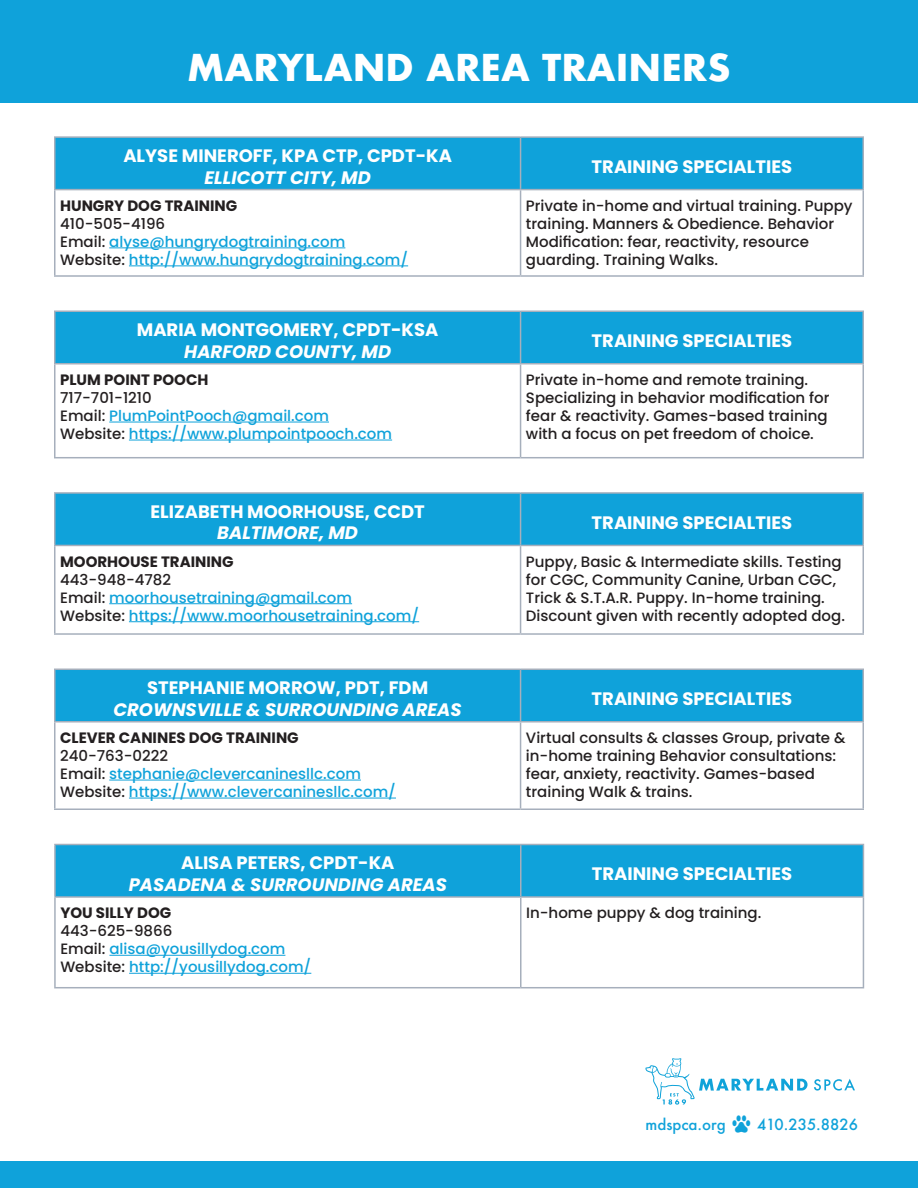
<style>
.page{position:relative;width:918px;height:1188px;background:#fff}
.page>*{position:absolute;margin:0;border:0;box-sizing:border-box;transform-origin:0 0}
.t1{font:700 36px "Futura";color:#fff}
.t2{font:700 18px "Poppins";color:#fff}
.t3{font:italic 700 18px "Poppins";color:#fff}
.t4{font:500 15px/18px "Poppins";color:#231f20}
.t5{font:500 15px "Poppins";color:#0fa2da}
.t6{font:700 15px "Poppins";color:#231f20}
.t7{font:500 15px "Futura";color:#0fa2da}
.s1{color:#231f20}
</style>
<div class="page">
<div style="left:0;top:0;width:918px;height:103px;background:#0fa2da"></div>
<div style="left:0;top:1161px;width:918px;height:27px;background:#0fa2da"></div>
<svg style="left:814px;top:1079px;width:41px;height:12px"></svg>
<svg style="left:645px;top:1058px;width:163px;height:47px"></svg>
<div style="left:56px;top:138px;width:806px;height:51px;background:#0fa2da"></div>
<svg style="left:56px;top:190px;width:806px;height:85px"></svg>
<hr style="left:54px;top:136px;width:467px;height:2px;background:#a6afbc">
<hr style="left:54px;top:138px;width:2px;height:51px;background:#a6afbc">
<hr style="left:521px;top:136px;width:343px;height:2px;background:#a6afbc">
<hr style="left:520px;top:138px;width:1px;height:51px;background:#a6afbc">
<hr style="left:862px;top:138px;width:2px;height:51px;background:#a6afbc">
<hr style="left:54px;top:189px;width:467px;height:1px;background:#a6afbc">
<hr style="left:54px;top:190px;width:2px;height:85px;background:#a6afbc">
<hr style="left:521px;top:189px;width:343px;height:1px;background:#a6afbc">
<hr style="left:520px;top:190px;width:1px;height:85px;background:#a6afbc">
<hr style="left:862px;top:190px;width:2px;height:85px;background:#a6afbc">
<hr style="left:54px;top:275px;width:467px;height:2px;background:#a6afbc">
<hr style="left:521px;top:275px;width:343px;height:2px;background:#a6afbc">
<hr style="left:109px;top:247px;width:236px;height:1px;background:#0fa2da">
<hr style="left:129px;top:265px;width:279px;height:1px;background:#0fa2da">
<div style="left:56px;top:312px;width:806px;height:51px;background:#0fa2da"></div>
<svg style="left:55px;top:364px;width:808px;height:93px"></svg>
<hr style="left:54px;top:310px;width:467px;height:2px;background:#a6afbc">
<hr style="left:54px;top:312px;width:2px;height:51px;background:#a6afbc">
<hr style="left:521px;top:310px;width:343px;height:2px;background:#a6afbc">
<hr style="left:520px;top:312px;width:1px;height:51px;background:#a6afbc">
<hr style="left:862px;top:312px;width:2px;height:51px;background:#a6afbc">
<hr style="left:54px;top:363px;width:467px;height:1px;background:#a6afbc">
<hr style="left:54px;top:365px;width:2px;height:92px;background:#a6afbc">
<hr style="left:521px;top:363px;width:343px;height:1px;background:#a6afbc">
<hr style="left:520px;top:365px;width:1px;height:92px;background:#a6afbc">
<hr style="left:862px;top:365px;width:2px;height:92px;background:#a6afbc">
<hr style="left:54px;top:457px;width:467px;height:1px;background:#a6afbc">
<hr style="left:521px;top:457px;width:343px;height:1px;background:#a6afbc">
<hr style="left:109px;top:422px;width:220px;height:1px;background:#0fa2da">
<hr style="left:129px;top:440px;width:263px;height:1px;background:#0fa2da">
<div style="left:56px;top:494px;width:806px;height:51px;background:#0fa2da"></div>
<svg style="left:56px;top:546px;width:806px;height:87px"></svg>
<hr style="left:54px;top:492px;width:467px;height:2px;background:#a6afbc">
<hr style="left:54px;top:494px;width:2px;height:51px;background:#a6afbc">
<hr style="left:521px;top:492px;width:343px;height:2px;background:#a6afbc">
<hr style="left:520px;top:494px;width:1px;height:51px;background:#a6afbc">
<hr style="left:862px;top:494px;width:2px;height:51px;background:#a6afbc">
<hr style="left:54px;top:545px;width:467px;height:1px;background:#a6afbc">
<hr style="left:54px;top:546px;width:2px;height:87px;background:#a6afbc">
<hr style="left:521px;top:545px;width:343px;height:1px;background:#a6afbc">
<hr style="left:520px;top:546px;width:1px;height:87px;background:#a6afbc">
<hr style="left:862px;top:546px;width:2px;height:87px;background:#a6afbc">
<hr style="left:54px;top:633px;width:467px;height:2px;background:#a6afbc">
<hr style="left:521px;top:633px;width:343px;height:2px;background:#a6afbc">
<hr style="left:109px;top:603px;width:243px;height:1px;background:#0fa2da">
<hr style="left:129px;top:621px;width:290px;height:1px;background:#0fa2da">
<div style="left:56px;top:670px;width:806px;height:51px;background:#0fa2da"></div>
<svg style="left:109px;top:723px;width:413px;height:85px"></svg>
<hr style="left:54px;top:669px;width:467px;height:1px;background:#a6afbc">
<hr style="left:54px;top:670px;width:2px;height:51px;background:#a6afbc">
<hr style="left:521px;top:669px;width:343px;height:1px;background:#a6afbc">
<hr style="left:520px;top:670px;width:1px;height:51px;background:#a6afbc">
<hr style="left:862px;top:670px;width:2px;height:51px;background:#a6afbc">
<hr style="left:54px;top:721px;width:467px;height:2px;background:#a6afbc">
<hr style="left:54px;top:723px;width:2px;height:85px;background:#a6afbc">
<hr style="left:521px;top:721px;width:343px;height:2px;background:#a6afbc">
<hr style="left:520px;top:723px;width:1px;height:85px;background:#a6afbc">
<hr style="left:862px;top:723px;width:2px;height:85px;background:#a6afbc">
<hr style="left:54px;top:808px;width:467px;height:2px;background:#a6afbc">
<hr style="left:521px;top:808px;width:343px;height:2px;background:#a6afbc">
<hr style="left:109px;top:780px;width:252px;height:1px;background:#0fa2da">
<hr style="left:129px;top:798px;width:267px;height:1px;background:#0fa2da">
<div style="left:56px;top:845px;width:807px;height:51px;background:#0fa2da"></div>
<svg style="left:109px;top:898px;width:754px;height:89px"></svg>
<hr style="left:54px;top:844px;width:467px;height:1px;background:#a6afbc">
<hr style="left:54px;top:845px;width:2px;height:51px;background:#a6afbc">
<hr style="left:521px;top:844px;width:343px;height:1px;background:#a6afbc">
<hr style="left:520px;top:845px;width:2px;height:51px;background:#a6afbc">
<hr style="left:863px;top:845px;width:1px;height:51px;background:#a6afbc">
<hr style="left:54px;top:896px;width:467px;height:2px;background:#a6afbc">
<hr style="left:54px;top:898px;width:2px;height:89px;background:#a6afbc">
<hr style="left:521px;top:896px;width:343px;height:2px;background:#a6afbc">
<hr style="left:520px;top:898px;width:2px;height:89px;background:#a6afbc">
<hr style="left:863px;top:898px;width:1px;height:89px;background:#a6afbc">
<hr style="left:54px;top:987px;width:467px;height:1px;background:#a6afbc">
<hr style="left:521px;top:987px;width:343px;height:1px;background:#a6afbc">
<hr style="left:109px;top:955px;width:176px;height:1px;background:#0fa2da">
<hr style="left:129px;top:973px;width:182px;height:1px;background:#0fa2da">
<p class="t1" style="left:187px;top:41px;width:545px">MARYLAND AREA TRAINERS</p>
<p class="t2" style="left:123px;top:145px;width:330px">ALYSE MINEROFF, KPA CTP, CPDT-KA</p>
<p class="t3" style="left:205px;top:167px;width:168px">ELLICOTT CITY, MD</p>
<p class="t6" style="left:60px;top:197px;width:179px">HUNGRY DOG TRAINING</p>
<p class="t4" style="left:60px;top:215px;width:107px">410-505-4196</p>
<p class="t5" style="left:60px;top:233px;width:287px"><span class="s1">Email:</span> alyse@hungrydogtraining.com</p>
<p class="t5" style="left:60px;top:251px;width:350px"><span class="s1">Website:</span> http://www.hungrydogtraining.com/</p>
<p class="t2" style="left:137px;top:319px;width:303px">MARIA MONTGOMERY, CPDT-KSA</p>
<p class="t3" style="left:184px;top:341px;width:208px">HARFORD COUNTY, MD</p>
<p class="t6" style="left:60px;top:371px;width:150px">PLUM POINT POOCH</p>
<p class="t4" style="left:60px;top:389px;width:93px">717-701-1210</p>
<p class="t5" style="left:60px;top:407px;width:270px"><span class="s1">Email:</span> PlumPointPooch@gmail.com</p>
<p class="t5" style="left:60px;top:425px;width:333px"><span class="s1">Website:</span> https://www.plumpointpooch.com</p>
<p class="t2" style="left:150px;top:501px;width:276px">ELIZABETH MOORHOUSE, CCDT</p>
<p class="t3" style="left:217px;top:523px;width:142px">BALTIMORE, MD</p>
<p class="t6" style="left:60px;top:553px;width:175px">MOORHOUSE TRAINING</p>
<p class="t4" style="left:60px;top:570px;width:112px">443-948-4782</p>
<p class="t5" style="left:60px;top:589px;width:293px"><span class="s1">Email:</span> moorhousetraining@gmail.com</p>
<p class="t5" style="left:60px;top:607px;width:361px"><span class="s1">Website:</span> https://www.moorhousetraining.com/</p>
<p class="t2" style="left:147px;top:677px;width:283px">STEPHANIE MORROW, PDT, FDM</p>
<p class="t3" style="left:114px;top:699px;width:350px">CROWNSVILLE &amp; SURROUNDING AREAS</p>
<p class="t6" style="left:60px;top:729px;width:240px">CLEVER CANINES DOG TRAINING</p>
<p class="t4" style="left:60px;top:747px;width:110px">240-763-0222</p>
<p class="t5" style="left:60px;top:765px;width:302px"><span class="s1">Email:</span> stephanie@clevercaninesllc.com</p>
<p class="t5" style="left:60px;top:783px;width:337px"><span class="s1">Website:</span> https://www.clevercaninesllc.com/</p>
<p class="t2" style="left:181px;top:853px;width:215px">ALISA PETERS, CPDT-KA</p>
<p class="t3" style="left:129px;top:874px;width:320px">PASADENA &amp; SURROUNDING AREAS</p>
<p class="t6" style="left:60px;top:904px;width:112px">YOU SILLY DOG</p>
<p class="t4" style="left:60px;top:922px;width:114px">443-625-9866</p>
<p class="t5" style="left:60px;top:940px;width:227px"><span class="s1">Email:</span> alisa@yousillydog.com</p>
<p class="t5" style="left:60px;top:958px;width:252px"><span class="s1">Website:</span> http://yousillydog.com/</p>
<p class="t2" style="left:592px;top:156px;width:202px">TRAINING SPECIALTIES</p>
<p class="t4" style="left:526px;top:197px;width:328px">Private in-home and virtual training. Puppy training. Manners &amp; Obedience. Behavior Modification: fear, reactivity, resource guarding. Training Walks.</p>
<p class="t2" style="left:592px;top:330px;width:202px">TRAINING SPECIALTIES</p>
<p class="t4" style="left:526px;top:371px;width:305px">Private in-home and remote training.<br>Specializing in behavior modification for fear &amp; reactivity. Games-based training with a focus on pet freedom of choice.</p>
<p class="t2" style="left:592px;top:512px;width:202px">TRAINING SPECIALTIES</p>
<p class="t4" style="left:526px;top:552px;width:321px">Puppy, Basic &amp; Intermediate skills. Testing for CGC, Community Canine, Urban CGC, Trick &amp; S.T.A.R. Puppy. In-home training.<br>Discount given with recently adopted dog.</p>
<p class="t2" style="left:592px;top:688px;width:202px">TRAINING SPECIALTIES</p>
<p class="t4" style="left:526px;top:729px;width:321px">Virtual consults &amp; classes Group, private &amp; in-home training Behavior consultations: fear, anxiety, reactivity. Games-based training Walk &amp; trains.</p>
<p class="t2" style="left:592px;top:863px;width:202px">TRAINING SPECIALTIES</p>
<p class="t4" style="left:526px;top:904px;width:237px">In-home puppy &amp; dog training.</p>
<p class="t7" style="left:645px;top:1114px;width:82px">mdspca.org</p>
<p class="t7" style="left:757px;top:1114px;width:102px">410.235.8826</p>
</div>
